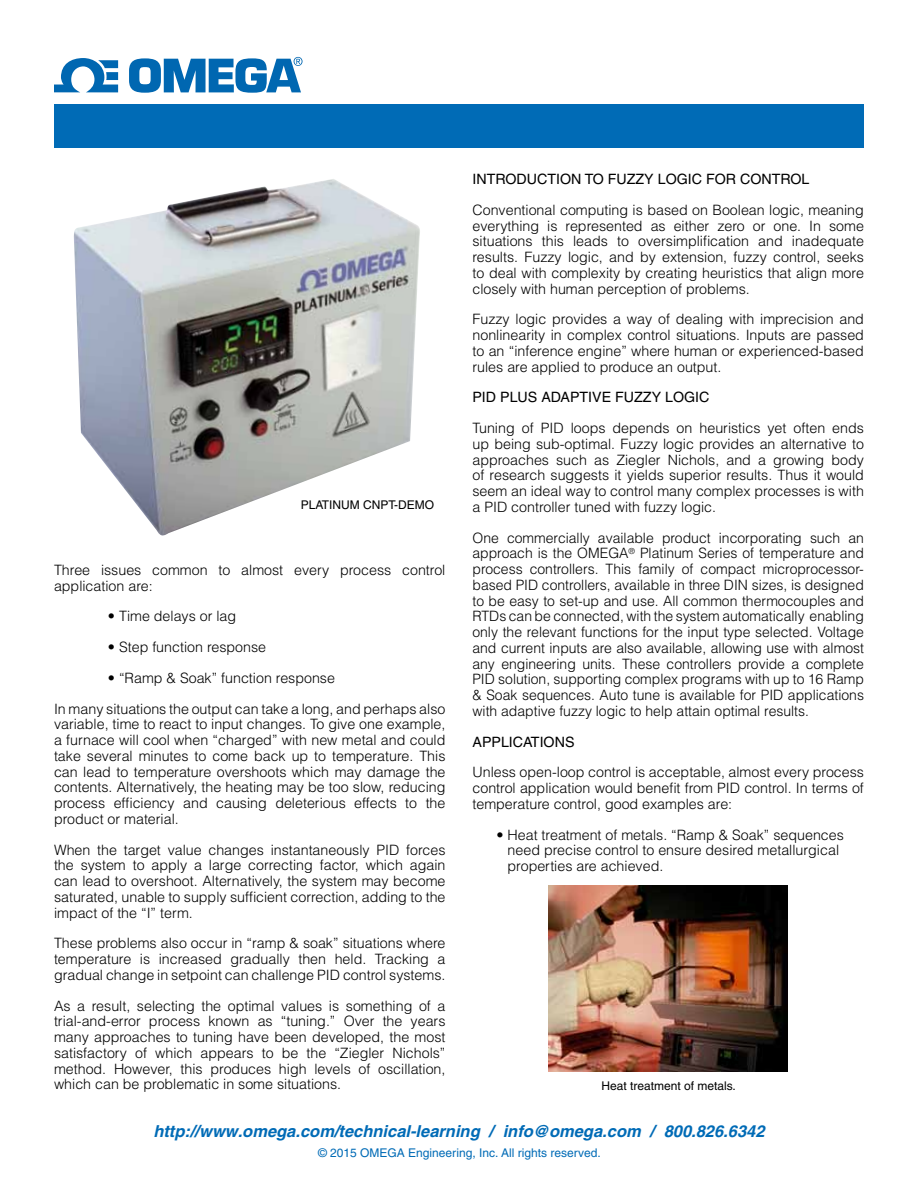
<style>
.page{position:relative;width:918px;height:1188px;background:#fff}
.page>*{position:absolute;margin:0;border:0;box-sizing:border-box;transform-origin:0 0}
.t1{font:italic 700 16.5px "Helvetica";color:#006bb6}
.t2{font:300 14.25px/15.8px "Helvetica";color:#000;text-align:justify}
.t3{font:14.25px "Helvetica";color:#000}
.t4{font:12px "Helvetica";color:#006bb6}
.t5{font:12px "Helvetica";color:#000}
</style>
<div class="page">
<div style="left:54px;top:104px;width:810px;height:43px;background:#006bb6"></div>
<svg style="left:54px;top:58px;width:64px;height:34px"></svg>
<svg style="left:129px;top:57px;width:174px;height:36px"></svg>
<img style="left:549px;top:886px;width:239px;height:186px">
<img style="left:74px;top:179px;width:346px;height:357px">
<p class="t5" style="left:301px;top:498px;width:16px">PLATIN</p>
<p class="t5" style="left:341px;top:498px;width:94px">UM CN PT-DEMO</p>
<p class="t2" style="left:54px;top:562px;width:393px">Three issues common to almost every process control application are:</p>
<p class="t2" style="left:108px;top:608px;width:130px">• Time delays or lag</p>
<p class="t2" style="left:108px;top:639px;width:160px">• Step function response</p>
<p class="t2" style="left:54px;top:662px;width:393px;line-height:30.8px;text-indent:54px">• “Ramp &amp; Soak” function response<br>In many situations the output can take a long, and perhaps also</p>
<p class="t2" style="left:54px;top:716px;width:393px">variable, time to react to input changes. To give one example, a furnace will cool when “charged” with new metal and could take several minutes to come back up to temperature. This can lead to temperature overshoots which may damage the contents. Alternatively, the heating may be too slow, reducing process efficiency and causing deleterious effects to the product or material.</p>
<p class="t2" style="left:54px;top:842px;width:393px">When the target value changes instantaneously PID forces the system to apply a large correcting factor, which again can lead to overshoot. Alternatively, the system may become saturated, unable to supply sufficient correction, adding to the impact of the “I” term.</p>
<p class="t2" style="left:54px;top:935px;width:393px">These problems also occur in “ramp &amp; soak” situations where temperature is increased gradually then held. Tracking a gradual change in setpoint can challenge PID control systems.</p>
<p class="t2" style="left:54px;top:998px;width:393px">As a result, selecting the optimal values is something of a trial-and-error process known as “tuning.” Over the years many approaches to tuning have been developed, the most satisfactory of which appears to be the “Ziegler Nichols” method. However, this produces high levels of oscillation, which can be problematic in some situations.</p>
<p class="t3" style="left:472px;top:171px;width:338px">I NTRODUCTION TO FUZZY LOGIC FOR CONTROL</p>
<p class="t2" style="left:472px;top:202px;width:393px">Conventional computing is based on Boolean logic, meaning everything is represented as either zero or one. In some situations this leads to oversimplification and inadequate results. Fuzzy logic, and by extension, fuzzy control, seeks to deal with complexity by creating heuristics that align more closely with human perception of problems.</p>
<p class="t2" style="left:472px;top:311px;width:393px">Fuzzy logic provides a way of dealing with imprecision and nonlinearity in complex control situations. Inputs are passed to an “inference engine” where human or experienced-based rules are applied to produce an output.</p>
<p class="t3" style="left:472px;top:389px;width:238px">PI D PLUS ADAPTIVE FUZZY LOGIC</p>
<p class="t2" style="left:472px;top:420px;width:393px">Tuning of PID loops depends on heuristics yet often ends up being sub-optimal. Fuzzy logic provides an alternative to approaches such as Ziegler Nichols, and a growing body of research suggests it yields superior results. Thus it would seem an ideal way to control many complex processes is with a PID controller tuned with fuzzy logic.</p>
<p class="t2" style="left:472px;top:530px;width:393px">One commercially available product incorporating such an approach is the OMEGA<sup>®</sup> Platinum Series of temperature and process controllers. This family of compact microprocessor&shy;based PID controllers, available in three DIN sizes, is designed to be easy to set-up and use. All common thermocouples and RTDs can be connected, with the system automatically enabling only the relevant functions for the input type selected. Voltage and current inputs are also available, allowing use with almost any engineering units. These controllers provide a complete PID solution, supporting complex programs with up to 16 Ramp &amp; Soak sequences. Auto tune is available for PID applications with adaptive fuzzy logic to help attain optimal results.</p>
<p class="t3" style="left:472px;top:733px;width:11px">APP</p>
<p class="t3" style="left:501px;top:733px;width:75px">LICATIONS</p>
<p class="t2" style="left:472px;top:764px;width:393px">Unless open-loop control is acceptable, almost every process control application would benefit from PID control. In terms of temperature control, good examples are:</p>
<p class="t2" style="left:508px;top:827px;width:338px;text-align:left;text-indent:-11px">• Heat treatment of metals. “Ramp &amp; Soak” sequences need precise control to ensure desired metallurgical properties are achieved.</p>
<p class="t5" style="left:601px;top:1079px;width:136px">HEAT TREATMENT OF METALS.</p>
<p class="t1" style="left:153px;top:1122px;width:613px">http://www.omega.com/technical-learning / info@omega.com / 800.826.6342</p>
<p class="t4" style="left:318px;top:1146px;width:284px">© 2015 OMEGA ENGINEERING, INC. ALL RIGHTS RESERVED.</p>
</div>
